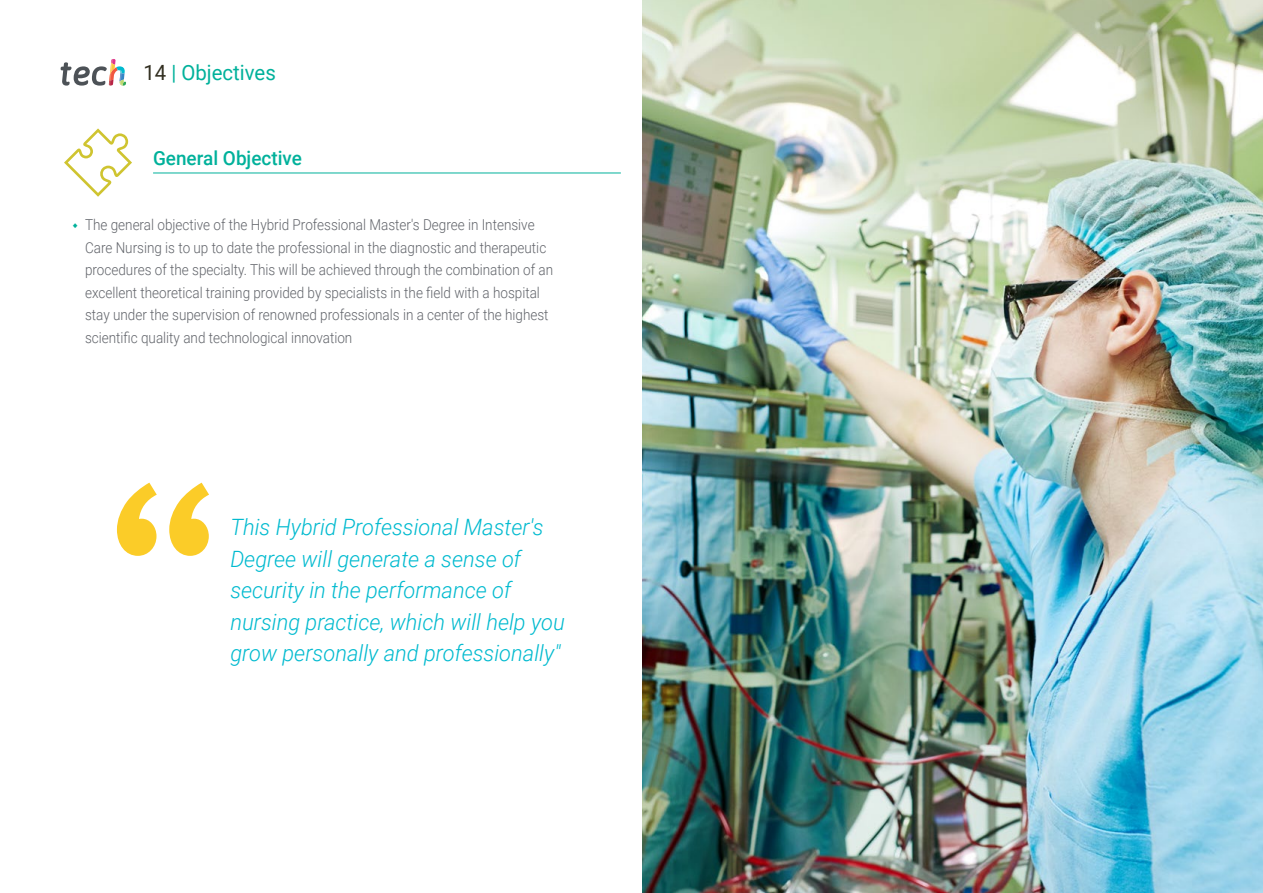
<style>
.page{position:relative;width:1263px;height:893px;background:#fff}
.page>*{position:absolute;margin:0;border:0;box-sizing:border-box;transform-origin:0 0}
.t1{font:italic 300 22.5px/31.5px "Roboto";color:#00bacf}
.t2{font:21px "Roboto";color:#00b19b}
.t3{font:500 19.5px "Roboto";color:#00b19b}
.t4{font:300 15px/22.5px "Roboto";color:#61646a;scale:.9 1}
.s1{color:#312e20}
</style>
<div class="page">
<img style="left:642px;top:0;width:621px;height:893px">
<svg style="left:61px;top:59px;width:65px;height:27px"></svg>
<hr style="left:153px;top:173px;width:468px;height:1px;background:#00b19b">
<svg style="left:64px;top:128px;width:68px;height:69px"></svg>
<svg style="left:117px;top:483px;width:92px;height:73px"></svg>
<h2 class="t2" style="left:144px;top:57px;width:134px"><span class="s1">14</span> | Objectives</h2>
<h3 class="t3" style="left:153px;top:144px;width:150px">General Objective</h3>
<p class="t4" style="left:85px;top:213px;width:522px">The general objective of the Hybrid Professional Master's Degree in Intensive Care Nursing is to up to date the professional in the diagnostic and therapeutic procedures of the specialty. This will be achieved through the combination of an excellent theoretical training provided by specialists in the field with a hospital stay under the supervision of renowned professionals in a center of the highest scientific quality and technological innovation</p>
<h1 class="t1" style="left:230px;top:511px;width:336px">This Hybrid Professional Master's Degree will generate a sense of security in the performance of nursing practice, which will help you grow personally and professionally"</h1>
</div>
